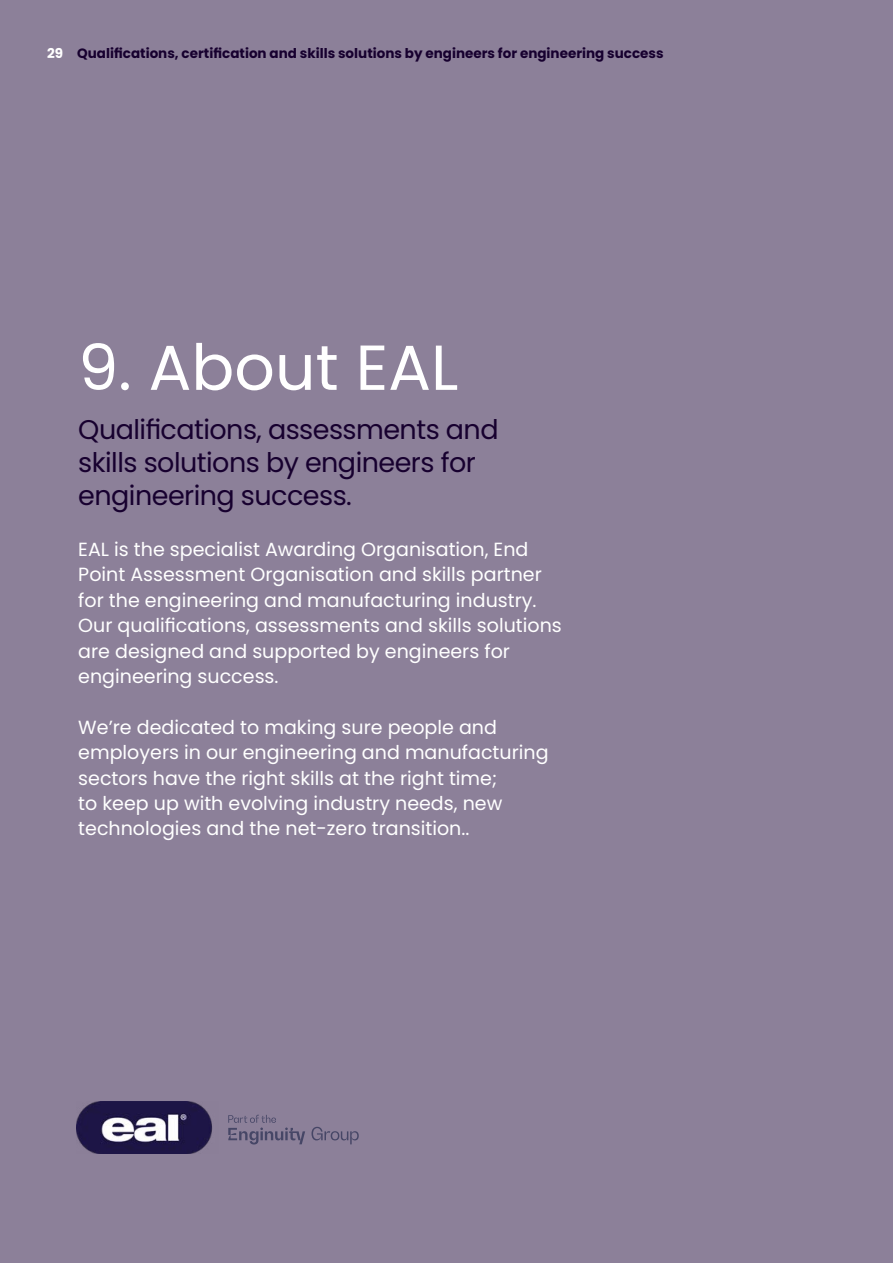
<style>
.page{position:relative;width:893px;height:1263px;background:#8c8099}
.page>*{position:absolute;margin:0;border:0;box-sizing:border-box;transform-origin:0 0}
.t1{font:63.45px "Poppins";color:#fff}
.t2{font:27px/33px "Poppins";letter-spacing:-.02em;color:#17002f}
.t3{font:19.05px/25.3px "Poppins";color:#fff}
.t4{font:700 13.5px "Poppins";color:#17002f}
.s1{color:#fff}
</style>
<div class="page">
<svg style="left:228px;top:1115px;width:77px;height:29px"></svg>
<svg style="left:311px;top:1127px;width:48px;height:17px"></svg>
<img style="left:77px;top:1102px;width:135px;height:51px">
<p class="t4" style="left:47px;top:45px;width:618px"><span class="s1">29</span> Qualifications, certification and skills solutions by engineers for engineering success</p>
<h1 class="t1" style="left:78px;top:331px;width:382px">9. About EAL</h1>
<h2 class="t2" style="left:78px;top:413px;width:422px">Qualifications, assessments and skills solutions by engineers for engineering success.</h2>
<p class="t3" style="left:78px;top:537px;width:485px">EAL is the specialist Awarding Organisation, End Point Assessment Organisation and skills partner for the engineering and manufacturing industry.<br>Our qualifications, assessments and skills solutions are designed and supported by engineers for engineering success.</p>
<p class="t3" style="left:78px;top:714px;width:472px">We’re dedicated to making sure people and employers in our engineering and manufacturing sectors have the right skills at the right time;<br>to keep up with evolving industry needs, new technologies and the net-zero transition..</p>
</div>
